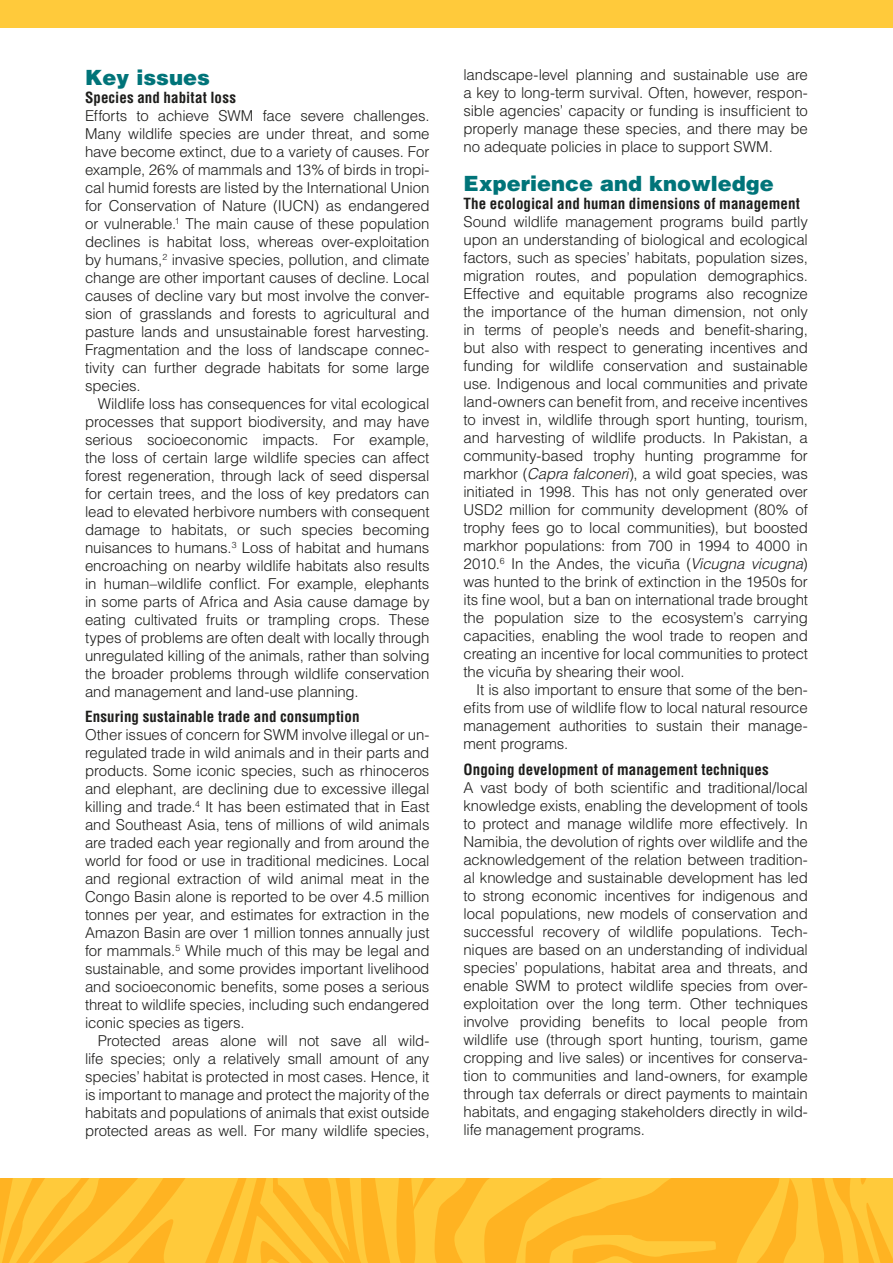
<style>
.page{position:relative;width:893px;height:1263px;background:#fff}
.page>*{position:absolute;margin:0;border:0;box-sizing:border-box;transform-origin:0 0}
.t1{font:900 21px "Helvetica LT Std";color:#007479}
.t2{font:300 15px/18px "Helvetica LT Std";letter-spacing:-.01em;color:#1d1d1b;text-align:justify}
.t3{font:700 condensed 15px "Helvetica LT Std";letter-spacing:.005em;color:#1d1d1b}
.s1{font-style:italic}
</style>
<div class="page">
<div style="left:0;top:0;width:893px;height:28px;background:#ffca3b"></div>
<svg style="left:0;top:1179px;width:893px;height:84px;background:#ffbe2e"></svg>
<h1 class="t1" style="left:85px;top:63px;width:126px">Key issues</h1>
<p class="t3" style="left:85px;top:88px;width:152px">Species and habitat loss</p>
<p class="t2" style="left:85px;top:106px;width:346px">Efforts to achieve SWM face severe challenges.<br>Many wildlife species are under threat, and some have become extinct, due to a variety of causes. For example, 26% of mammals and 13% of birds in tropi&shy;cal humid forests are listed by the International Union for Conservation of Nature (IUCN) as endangered or vulnerable.<sup>1</sup> The main cause of these population declines is habitat loss, whereas over-exploitation by humans,<sup>2</sup> invasive species, pollution, and climate change are other important causes of decline. Local causes of decline vary but most involve the conver&shy;sion of grasslands and forests to agricultural and pasture lands and unsustainable forest harvesting.<br>Fragmentation and the loss of landscape connec&shy;tivity can further degrade habitats for some large species.</p>
<p class="t2" style="left:85px;top:394px;width:346px;text-indent:13px">Wildlife loss has consequences for vital ecological processes that support biodiversity, and may have serious socioeconomic impacts. For example, the loss of certain large wildlife species can affect forest regeneration, through lack of seed dispersal for certain trees, and the loss of key predators can lead to elevated herbivore numbers with consequent damage to habitats, or such species becoming nuisances to humans.<sup>3</sup> Loss of habitat and humans encroaching on nearby wildlife habitats also results in human–wildlife conflict. For example, elephants in some parts of Africa and Asia cause damage by eating cultivated fruits or trampling crops. These types of problems are often dealt with locally through unregulated killing of the animals, rather than solving the broader problems through wildlife conservation and management and land-use planning.</p>
<p class="t3" style="left:85px;top:707px;width:276px">Ensuring sustainable trade and consumption</p>
<p class="t2" style="left:85px;top:726px;width:346px">Other issues of concern for SWM involve illegal or un&shy;regulated trade in wild animals and in their parts and products. Some iconic species, such as rhinoceros and elephant, are declining due to excessive illegal killing and trade.<sup>4</sup> It has been estimated that in East and Southeast Asia, tens of millions of wild animals are traded each year regionally and from around the world for food or use in traditional medicines. Local and regional extraction of wild animal meat in the Congo Basin alone is reported to be over 4.5 million tonnes per year, and estimates for extraction in the Amazon Basin are over 1 million tonnes annually just for mammals.<sup>5</sup> While much of this may be legal and sustainable, and some provides important livelihood and socioeconomic benefits, some poses a serious threat to wildlife species, including such endangered iconic species as tigers.</p>
<p class="t2" style="left:85px;top:1032px;width:346px;text-indent:13px">Protected areas alone will not save all wild&shy;life species; only a relatively small amount of any species’ habitat is protected in most cases. Hence, it is important to manage and protect the majority of the habitats and populations of animals that exist outside protected areas as well. For many wildlife species,</p>
<p class="t2" style="left:463px;top:66px;width:346px">landscape-level planning and sustainable use are a key to long-term survival. Often, however, respon&shy;sible agencies’ capacity or funding is insufficient to properly manage these species, and there may be no adequate policies in place to support SWM.</p>
<h1 class="t1" style="left:463px;top:170px;width:312px">Experience and knowledge</h1>
<p class="t3" style="left:463px;top:194px;width:338px">The ecological and human dimensions of management</p>
<p class="t2" style="left:463px;top:213px;width:346px">Sound wildlife management programs build partly upon an understanding of biological and ecological factors, such as species’ habitats, population sizes, migration routes, and population demographics.<br>Effective and equitable programs also recognize the importance of the human dimension, not only in terms of people’s needs and benefit-sharing, but also with respect to generating incentives and funding for wildlife conservation and sustainable use. Indigenous and local communities and private land-owners can benefit from, and receive incentives to invest in, wildlife through sport hunting, tourism, and harvesting of wildlife products. In Pakistan, a community-based trophy hunting programme for markhor (<span class="s1">Capra falconeri</span>), a wild goat species, was initiated in 1998. This has not only generated over USD2 million for community development (80% of trophy fees go to local communities), but boosted markhor populations: from 700 in 1994 to 4000 in 2010.<sup>6</sup> In the Andes, the vicuña (<span class="s1">Vicugna vicugna</span>) was hunted to the brink of extinction in the 1950s for its fine wool, but a ban on international trade brought the population size to the ecosystem’s carrying capacities, enabling the wool trade to reopen and creating an incentive for local communities to protect the vicuña by shearing their wool.</p>
<p class="t2" style="left:463px;top:681px;width:346px;text-indent:13px">It is also important to ensure that some of the ben&shy;efits from use of wildlife flow to local natural resource management authorities to sustain their manage&shy;ment programs.</p>
<p class="t3" style="left:463px;top:760px;width:307px">Ongoing development of management techniques</p>
<p class="t2" style="left:463px;top:778px;width:346px">A vast body of both scientific and traditional/local knowledge exists, enabling the development of tools to protect and manage wildlife more effectively. In Namibia, the devolution of rights over wildlife and the acknowledgement of the relation between tradition&shy;al knowledge and sustainable development has led to strong economic incentives for indigenous and local populations, new models of conservation and successful recovery of wildlife populations. Tech&shy;niques are based on an understanding of individual species’ populations, habitat area and threats, and enable SWM to protect wildlife species from over&shy;exploitation over the long term. Other techniques involve providing benefits to local people from wildlife use (through sport hunting, tourism, game cropping and live sales) or incentives for conserva&shy;tion to communities and land-owners, for example through tax deferrals or direct payments to maintain habitats, and engaging stakeholders directly in wild&shy;life management programs.</p>
</div>
